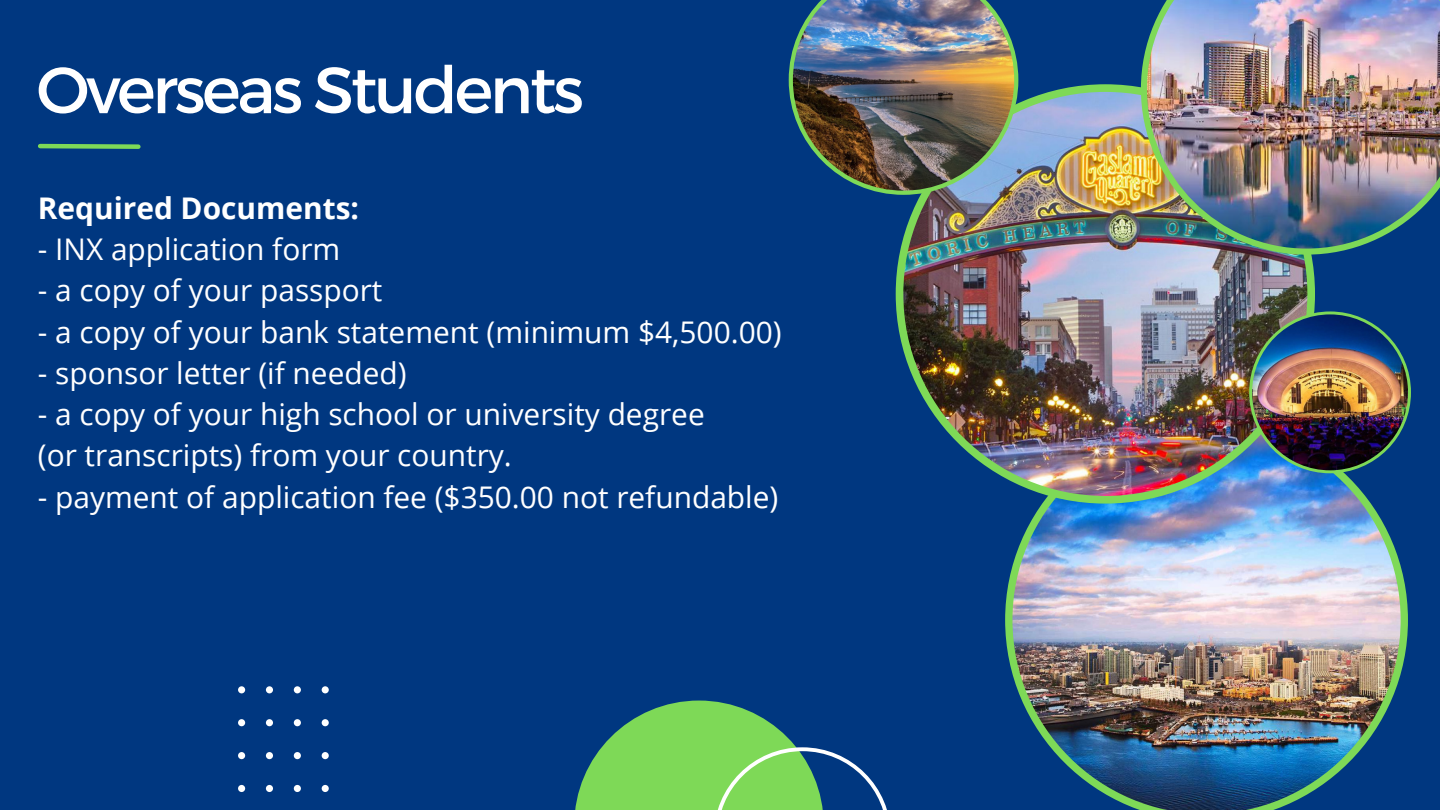
<style>
.page{position:relative;width:1440px;height:810px;background:#003780}
.page>*{position:absolute;margin:0;border:0;box-sizing:border-box;transform-origin:0 0}
.t1{font:65.3px "Montserrat";letter-spacing:-.05em;color:#fff}
.t2{font:29.9px "Open Sans";color:#fff}
.t3{font:700 29.9px "Open Sans";color:#fff}
</style>
<div class="page">
<svg style="left:38px;top:143px;width:103px;height:6px"></svg>
<svg style="left:238px;top:686px;width:91px;height:106px"></svg>
<img style="left:1005px;top:473px;width:403px;height:337px">
<svg style="left:575px;top:701px;width:221px;height:109px;fill:#7ed957"></svg>
<svg style="left:714px;top:747px;width:173px;height:63px"></svg>
<img style="left:896px;top:84px;width:419px;height:420px">
<img style="left:1249px;top:311px;width:162px;height:162px">
<img style="left:1141px;top:0;width:299px;height:255px">
<img style="left:789px;top:0;width:229px;height:195px">
<p class="t1" style="left:36px;top:48px;width:549px">Overseas Students</p>
<p class="t3" style="left:38px;top:187px;width:323px">Required Documents:</p>
<p class="t2" style="left:38px;top:228px;width:304px">- INX application form</p>
<p class="t2" style="left:38px;top:269px;width:346px">- a copy of your passport</p>
<p class="t2" style="left:38px;top:311px;width:745px">- a copy of your bank statement (minimum $4,500.00)</p>
<p class="t2" style="left:38px;top:352px;width:370px">- sponsor letter (if needed)</p>
<p class="t2" style="left:38px;top:393px;width:668px">- a copy of your high school or university degree</p>
<p class="t2" style="left:38px;top:434px;width:476px">(or transcripts) from your country.</p>
<p class="t2" style="left:38px;top:476px;width:742px">- payment of application fee ($350.00 not refundable)</p>
</div>
